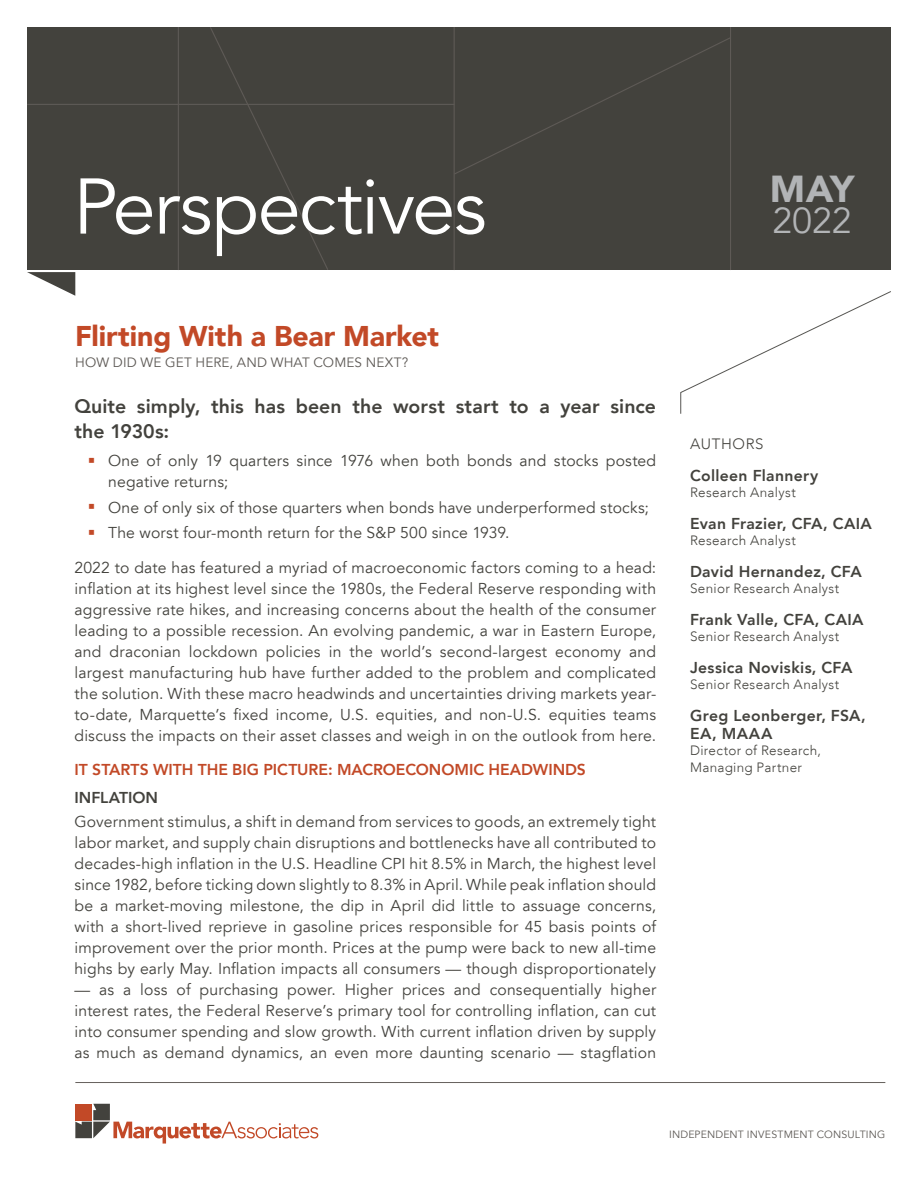
<style>
.page{position:relative;width:918px;height:1188px;background:#fff}
.page>*{position:absolute;margin:0;border:0;box-sizing:border-box;transform-origin:0 0}
.t1{font:78px "Avenir LT";letter-spacing:-.025em;color:#fff}
.t2{font:900 37.5px "Avenir";color:#b2b4b6}
.t3{font:36px "Avenir LT";color:#b2b4b6}
.t4{font:900 28.5px "Avenir LT";letter-spacing:-.005em;color:#c24927}
.t5{font:800 19.5px/25.5px "Avenir";letter-spacing:.005em;color:#43423d}
.t6{font:15.75px/21px "Avenir LT";letter-spacing:.01em;color:#43423d;text-align:justify}
.t7{font:800 15.75px/18px "Avenir LT";letter-spacing:.02em;color:#43423d}
.t8{font:800 15.75px "Avenir";letter-spacing:-.005em;color:#c24927}
.t9{font:800 15.75px "Avenir";letter-spacing:-.005em;color:#43423d}
.t10{font:300 15px "Avenir LT";letter-spacing:.045em;color:#43423d}
.t11{font:300 13.5px/16.5px "Avenir LT";letter-spacing:.025em;color:#43423d}
.t12{font:13.5px "Avenir LT";letter-spacing:.01em;color:#5e5a56}
.t13{font:10.5px "Avenir LT";letter-spacing:.015em;color:#5e5a56}
</style>
<div class="page">
<div style="left:27px;top:27px;width:864px;height:243px;background:#43423d"></div>
<hr style="left:178px;top:27px;width:1px;height:243px;background:#5e5a56">
<hr style="left:454px;top:27px;width:1px;height:243px;background:#5e5a56">
<hr style="left:730px;top:27px;width:1px;height:243px;background:#5e5a56">
<hr style="left:27px;top:104px;width:427px;height:1px;background:#5e5a56">
<svg style="left:210px;top:27px;width:118px;height:243px"></svg>
<svg style="left:453px;top:36px;width:277px;height:140px"></svg>
<hr style="left:75px;top:1082px;width:810px;height:1px;background:#65605c">
<svg style="left:75px;top:1104px;width:243px;height:40px"></svg>
<svg style="left:27px;top:272px;width:48px;height:24px"></svg>
<svg style="left:680px;top:291px;width:211px;height:123px"></svg>
<h1 class="t1" style="left:73px;top:162px;width:415px">Perspectives</h1>
<h3 class="t4" style="left:75px;top:318px;width:365px">Flirting With a Bear Market</h3>
<p class="t12" style="left:75px;top:354px;width:335px">HOW DID WE GET HERE, AND WHAT COMES NEXT?</p>
<p class="t5" style="left:75px;top:393px;width:583px">Quite simply, this has been the worst start to a year since the 1930s:</p>
<p class="t6" style="left:108px;top:451px;width:550px">One of only 19 quarters since 1976 when both bonds and stocks posted negative returns;</p>
<p class="t6" style="left:108px;top:495px;width:542px;line-height:25.7px">One of only six of those quarters when bonds have underperformed stocks;<br>The worst four-month return for the S&amp;P 500 since 1939.</p>
<p class="t6" style="left:75px;top:557px;width:583px">2022 to date has featured a myriad of macroeconomic factors coming to a head: inflation at its highest level since the 1980s, the Federal Reserve responding with aggressive rate hikes, and increasing concerns about the health of the consumer leading to a possible recession. An evolving pandemic, a war in Eastern Europe, and draconian lockdown policies in the world’s second-largest economy and largest manufacturing hub have further added to the problem and complicated the solution. With these macro headwinds and uncertainties driving markets year&shy;to-date, Marquette’s fixed income, U.S. equities, and non-U.S. equities teams discuss the impacts on their asset classes and weigh in on the outlook from here.</p>
<p class="t8" style="left:75px;top:757px;width:513px">IT STARTS WITH THE BIG PICTURE: MACROECONOMIC HEADWINDS</p>
<p class="t9" style="left:75px;top:785px;width:85px">INFLATION</p>
<p class="t6" style="left:75px;top:812px;width:583px">Government stimulus, a shift in demand from services to goods, an extremely tight labor market, and supply chain disruptions and bottlenecks have all contributed to decades-high inflation in the U.S. Headline CPI hit 8.5% in March, the highest level since 1982, before ticking down slightly to 8.3% in April. While peak inflation should be a market-moving milestone, the dip in April did little to assuage concerns, with a short-lived reprieve in gasoline prices responsible for 45 basis points of improvement over the prior month. Prices at the pump were back to new all-time highs by early May. Inflation impacts all consumers — though disproportionately</p>
<p class="t6" style="left:75px;top:980px;width:583px">— as a loss of purchasing power. Higher prices and consequentially higher interest rates, the Federal Reserve’s primary tool for controlling inflation, can cut into consumer spending and slow growth. With current inflation driven by supply as much as demand dynamics, an even more daunting scenario — stagflation</p>
<h2 class="t2" style="left:770px;top:156px;width:86px">MAY</h2>
<h3 class="t3" style="left:773px;top:200px;width:81px">2022</h3>
<p class="t10" style="left:690px;top:435px;width:75px">AUTHORS</p>
<p class="t7" style="left:690px;top:466px;width:130px">Colleen Flannery</p>
<p class="t11" style="left:690px;top:484px;width:107px">Research Analyst</p>
<p class="t7" style="left:690px;top:514px;width:183px">Evan Frazier, CFA, CAIA</p>
<p class="t11" style="left:690px;top:532px;width:107px">Research Analyst</p>
<p class="t7" style="left:690px;top:562px;width:173px">David Hernandez, CFA</p>
<p class="t11" style="left:690px;top:580px;width:151px">Senior Research Analyst</p>
<p class="t7" style="left:690px;top:610px;width:175px">Frank Valle, CFA, CAIA</p>
<p class="t11" style="left:690px;top:628px;width:151px">Senior Research Analyst</p>
<p class="t7" style="left:690px;top:658px;width:164px">Jessica Noviskis, CFA</p>
<p class="t11" style="left:690px;top:676px;width:151px">Senior Research Analyst</p>
<p class="t7" style="left:690px;top:706px;width:177px">Greg Leonberger, FSA,<br>EA, MAAA</p>
<p class="t11" style="left:690px;top:742px;width:132px">Director of Research,<br>Managing Partner</p>
<p class="t13" style="left:669px;top:1129px;width:218px">INDEPENDENT INVESTMENT CONSULTING</p>
</div>
